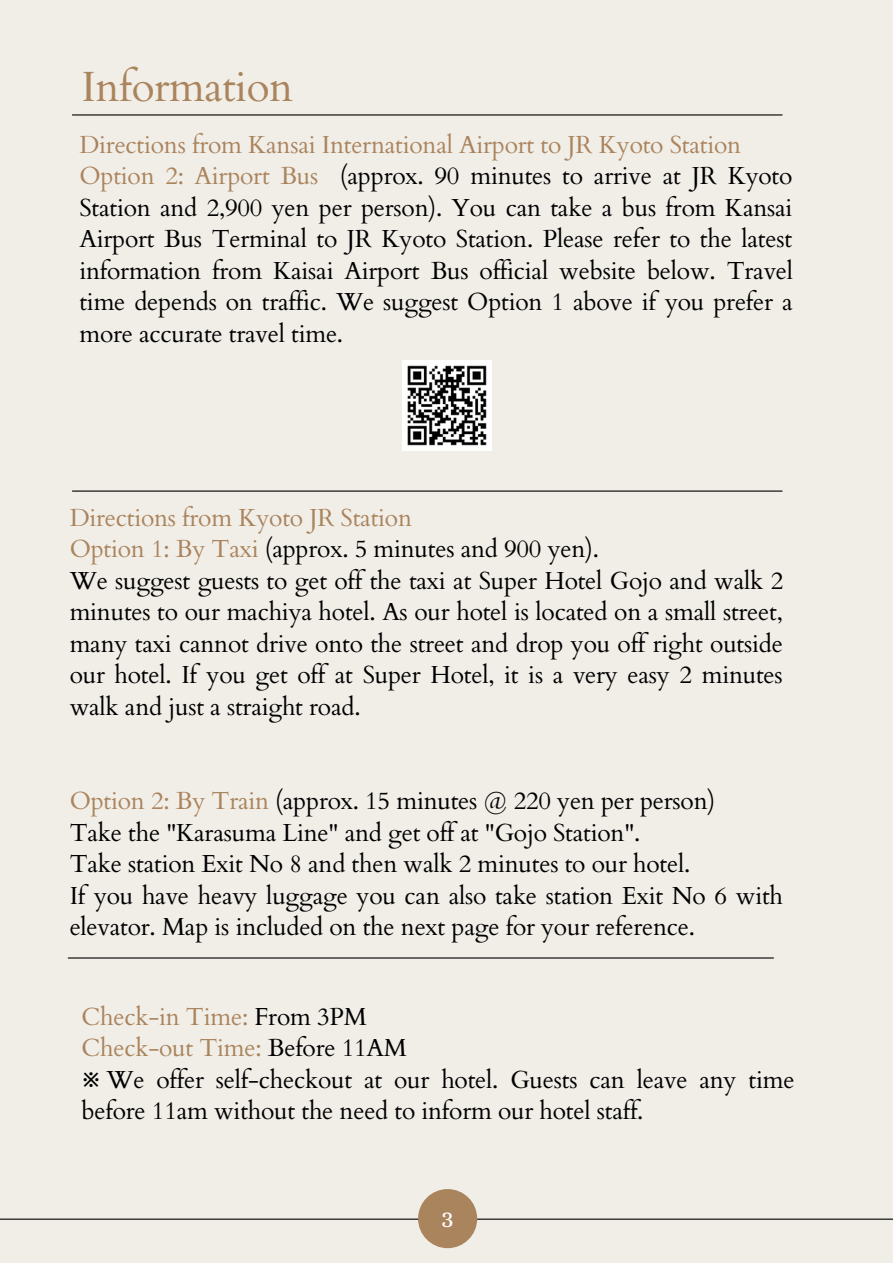
<style>
.page{position:relative;width:893px;height:1264px;background:#fff}
.page>*{position:absolute;margin:0;border:0;box-sizing:border-box;transform-origin:0 0}
.t1{font:42.3px "Cardo";letter-spacing:-.01em;color:#aa845d}
.t2{font:26.25px "Alice";color:#fff}
.t3{font:24.6px/31.5px "Cardo";letter-spacing:-.01em;color:#000}
.s1{color:#aa845d}
</style>
<div class="page">
<div style="left:0;top:0;width:892px;height:1262px;background:#f1eee8"></div>
<hr style="left:0;top:1218px;width:892px;height:1px;background:#000">
<div style="left:418px;top:1188px;width:59px;height:60px;background:#aa845d;border-radius:50%"></div>
<hr style="left:72px;top:490px;width:710px;height:1px;background:#000">
<hr style="left:72px;top:114px;width:710px;height:1px;background:#000">
<hr style="left:68px;top:957px;width:705px;height:1px;background:#000">
<img style="left:403px;top:360px;width:89px;height:90px">
<h1 class="t1" style="left:82px;top:59px;width:213px">Information</h1>
<p class="t3" style="left:79px;top:129px;width:715px"><span class="s1">Directions from Kansai International Airport to JR Kyoto Station Option 2: Airport Bus</span> (approx. 90 minutes to arrive at JR Kyoto Station and 2,900 yen per person). You can take a bus from Kansai Airport Bus Terminal to JR Kyoto Station. Please refer to the latest information from Kaisai Airport Bus official website below. Travel time depends on traffic. We suggest Option 1 above if you prefer a more accurate travel time.</p>
<p class="t3" style="left:70px;top:502px;width:715px"><span class="s1">Directions from Kyoto JR Station<br>Option 1: By Taxi</span> (approx. 5 minutes and 900 yen).<br>We suggest guests to get off the taxi at Super Hotel Gojo and walk 2 minutes to our machiya hotel. As our hotel is located on a small street, many taxi cannot drive onto the street and drop you off right outside our hotel. If you get off at Super Hotel, it is a very easy 2 minutes walk and just a straight road.</p>
<p class="t3" style="left:70px;top:785px;width:714px"><span class="s1">Option 2: By Train</span> (approx. 15 minutes @ 220 yen per person)<br>Take the "Karasuma Line" and get off at "Gojo Station".<br>Take station Exit No 8 and then walk 2 minutes to our hotel.<br>If you have heavy luggage you can also take station Exit No 6 with elevator. Map is included on the next page for your reference.</p>
<p class="t3" style="left:82px;top:1001px;width:714px"><span class="s1">Check-in Time:</span> From 3PM<br><span class="s1">Check-out Time:</span> Before 11AM<br>※ We offer self-checkout at our hotel. Guests can leave any time before 11am without the need to inform our hotel staff.</p>
<p class="t2" style="left:441px;top:1203px;width:14px">3</p>
</div>
